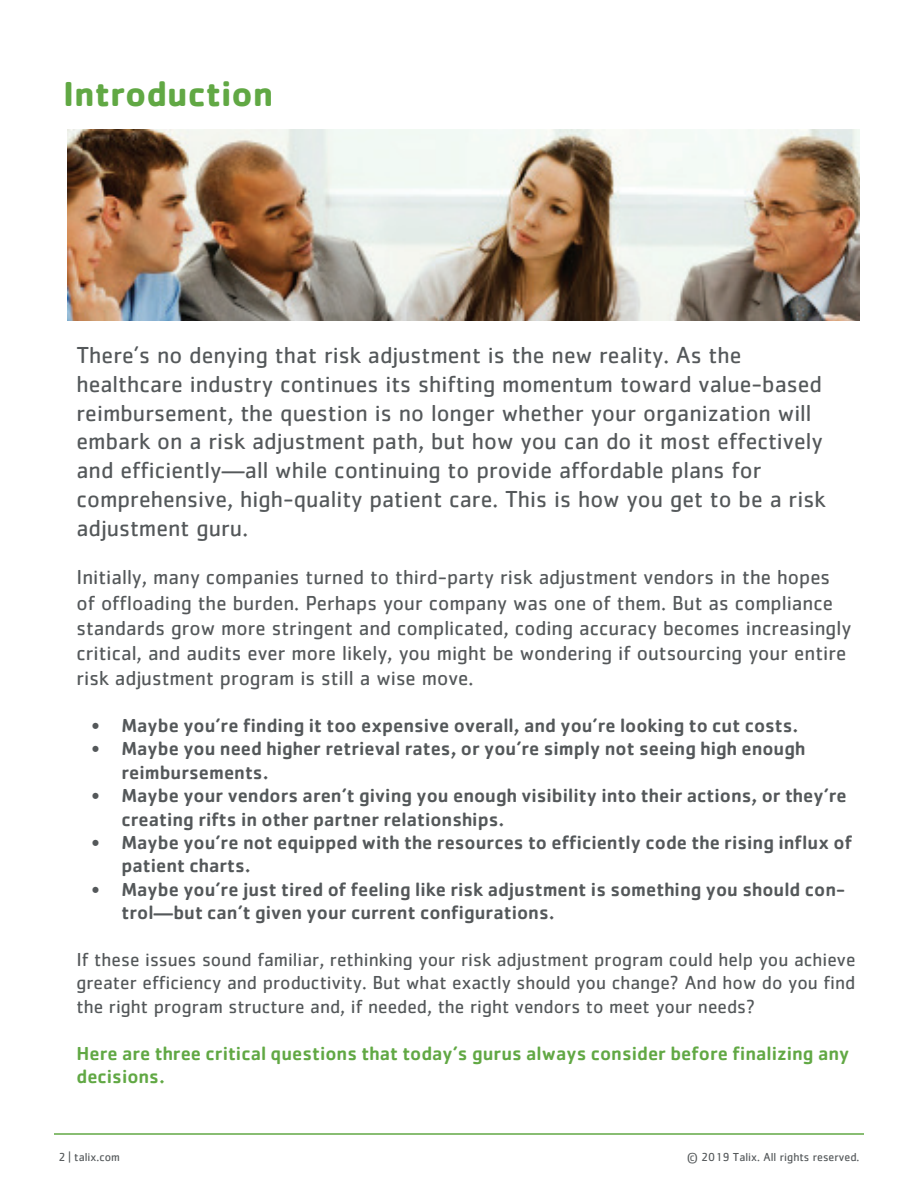
<style>
.page{position:relative;width:918px;height:1188px;background:#fff}
.page>*{position:absolute;margin:0;border:0;box-sizing:border-box;transform-origin:0 0}
.t1{font:700 36px "Cachet Std";color:#61a844}
.t2{font:24px/28.8px "Cachet Std";color:#54585a}
.t3{font:21px/25.2px "Cachet Std";color:#54585a}
.t4{font:500 19.5px/23.4px "Cachet Std";color:#54585a}
.t5{font:19.5px/23.4px "Cachet Std";color:#54585a;text-align:justify}
.t6{font:500 19.5px/23.4px "Cachet Std";color:#61a844}
.t7{font:12px "Cachet Std";color:#54585a}
</style>
<div class="page">
<hr style="left:54px;top:1133px;width:810px;height:2px;background:#61a844">
<img style="left:68px;top:129px;width:792px;height:192px">
<h1 class="t1" style="left:63px;top:70px;width:212px">Introduction</h1>
<p class="t2" style="left:76px;top:340px;width:751px">There’s no denying that risk adjustment is the new reality. As the healthcare industry continues its shifting momentum toward value-based reimbursement, the question is no longer whether your organization will embark on a risk adjustment path, but how you can do it most effectively and efficiently—all while continuing to provide affordable plans for comprehensive, high-quality patient care. This is how you get to be a risk adjustment guru.</p>
<p class="t3" style="left:76px;top:564px;width:776px">Initially, many companies turned to third-party risk adjustment vendors in the hopes of offloading the burden. Perhaps your company was one of them. But as compliance standards grow more stringent and complicated, coding accuracy becomes increasingly critical, and audits ever more likely, you might be wondering if outsourcing your entire risk adjustment program is still a wise move.</p>
<p class="t4" style="left:92px;top:713px;width:708px">• Maybe you’re finding it too expensive overall, and you’re looking to cut costs.</p>
<p class="t4" style="left:121px;top:737px;width:685px;text-indent:-30px">• Maybe you need higher retrieval rates, or you’re simply not seeing high enough reimbursements.</p>
<p class="t4" style="left:121px;top:783px;width:727px;text-indent:-30px">• Maybe your vendors aren’t giving you enough visibility into their actions, or they’re creating rifts in other partner relationships.</p>
<p class="t4" style="left:121px;top:830px;width:732px;text-indent:-30px">• Maybe you’re not equipped with the resources to efficiently code the rising influx of patient charts.</p>
<p class="t4" style="left:121px;top:877px;width:725px;text-indent:-30px">• Maybe you’re just tired of feeling like risk adjustment is something you should con&shy;trol—but can’t given your current configurations.</p>
<p class="t5" style="left:76px;top:947px;width:781px">If these issues sound familiar, rethinking your risk adjustment program could help you achieve greater efficiency and productivity. But what exactly should you change? And how do you find the right program structure and, if needed, the right vendors to meet your needs?</p>
<p class="t6" style="left:76px;top:1041px;width:774px">Here are three critical questions that today’s gurus always consider before finalizing any decisions.</p>
<p class="t7" style="left:58px;top:1150px;width:63px">2 | talix.com</p>
<p class="t7" style="left:687px;top:1150px;width:174px">© 2019 Talix. All rights reserved.</p>
</div>
